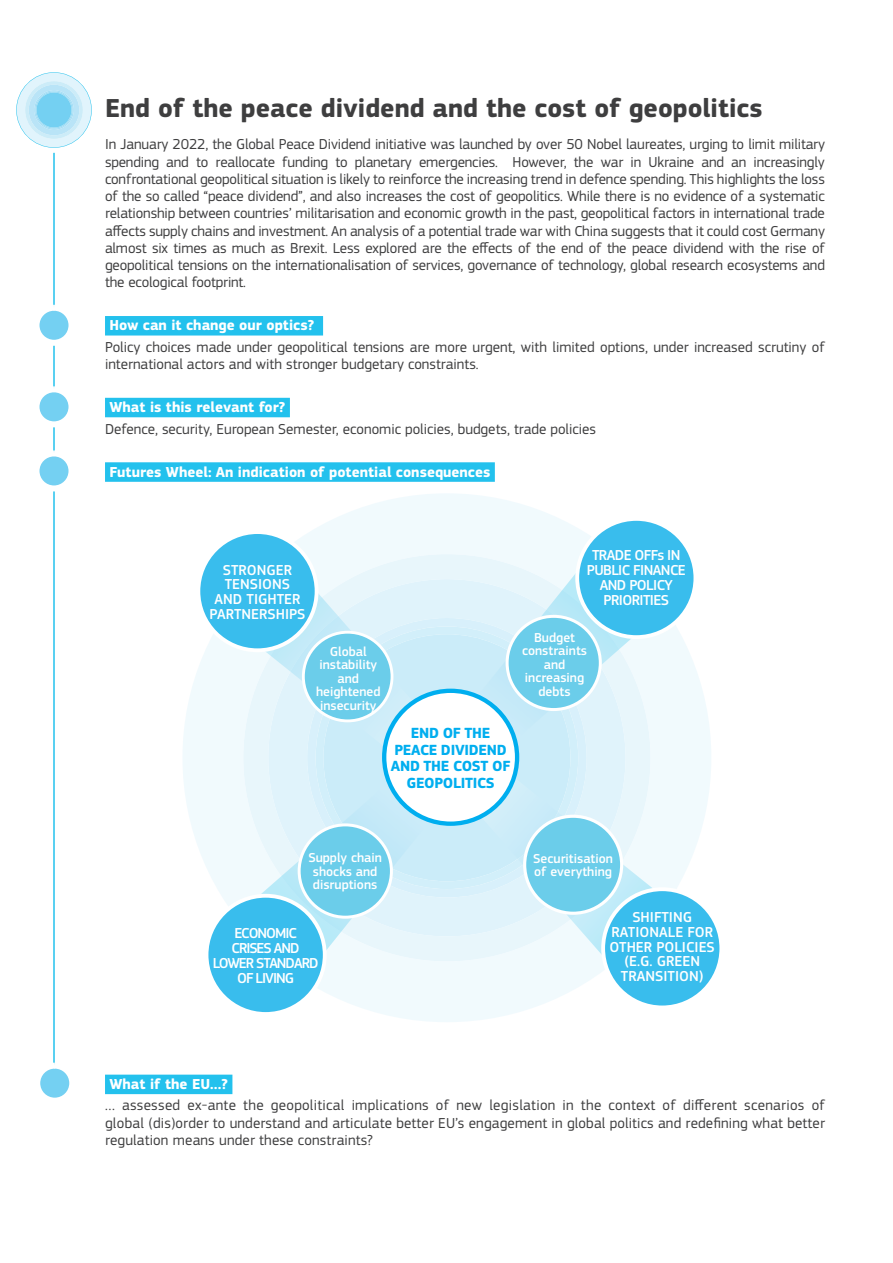
<style>
.page{position:relative;width:893px;height:1263px;background:#fff}
.page>*{position:absolute;margin:0;border:0;box-sizing:border-box;transform-origin:0 0}
.t1{font:700 27px "EC Square Sans Pro";color:#3e3e3f}
.t2{font:700 15.3px/16.5px "EC Square Sans Pro";letter-spacing:-.02em;color:#00aeef;text-align:center}
.text{font:15px/17.2px "EC Square Sans Pro";color:#3e3e3f;text-align:justify}
.highlight{font:700 15px "EC Square Sans Pro";color:#fff}
.t3{font:500 15px/14.7px "EC Square Sans Pro";letter-spacing:-.005em;color:#fff;text-align:center}
.t4{font:500 15px/14.7px "EC Square Sans Pro";letter-spacing:-.04em;color:#fff;text-align:center}
.t5{font:500 15px/14.7px "EC Square Sans Pro";letter-spacing:-.07em;color:#fff;text-align:center}
.t6{font:500 13.5px/13.5px "EC Square Sans Pro";color:#fff;text-align:center}
</style>
<div class="page">
<hr style="left:53px;top:146px;width:2px;height:922px;background:#23c1ed">
<div style="left:105px;top:316px;width:218px;height:19px;background:#23c1ed"></div>
<div style="left:105px;top:398px;width:185px;height:19px;background:#23c1ed"></div>
<div style="left:105px;top:462px;width:390px;height:20px;background:#23c1ed"></div>
<div style="left:105px;top:1075px;width:127px;height:19px;background:#23c1ed"></div>
<div style="left:10px;top:67px;width:86px;height:86px;background:#fff;border-radius:50%"></div>
<svg style="left:16px;top:72px;width:76px;height:76px"></svg>
<svg style="left:183px;top:494px;width:528px;height:528px"></svg>
<svg style="left:207px;top:543px;width:243px;height:234px"></svg>
<div style="left:303px;top:632px;width:89px;height:89px;background:#6bcdea;border-radius:50%"></div>
<div style="left:302px;top:631px;width:91px;height:91px;border:3px solid #fff;border-radius:50%"></div>
<div style="left:198px;top:532px;width:119px;height:118px;background:#39bded;border-radius:50%"></div>
<div style="left:196px;top:530px;width:123px;height:122px;border:4px solid #fff;border-radius:50%"></div>
<svg style="left:243px;top:733px;width:207px;height:244px"></svg>
<svg style="left:450px;top:748px;width:244px;height:235px"></svg>
<svg style="left:422px;top:549px;width:235px;height:243px"></svg>
<div style="left:384px;top:691px;width:133px;height:133px;background:#fff;border-radius:50%"></div>
<div style="left:382px;top:689px;width:137px;height:137px;border:4px solid #00aeef;border-radius:50%"></div>
<div style="left:603px;top:889px;width:118px;height:118px;background:#39bded;border-radius:50%"></div>
<div style="left:601px;top:887px;width:122px;height:122px;border:4px solid #fff;border-radius:50%"></div>
<div style="left:207px;top:896px;width:118px;height:118px;background:#39bded;border-radius:50%"></div>
<div style="left:205px;top:894px;width:122px;height:122px;border:4px solid #fff;border-radius:50%"></div>
<div style="left:577px;top:519px;width:118px;height:118px;background:#39bded;border-radius:50%"></div>
<div style="left:575px;top:517px;width:122px;height:122px;border:4px solid #fff;border-radius:50%"></div>
<div style="left:299px;top:825px;width:92px;height:92px;background:#6bcdea;border-radius:50%"></div>
<div style="left:298px;top:823px;width:95px;height:96px;border:3px solid #fff;border-radius:50%"></div>
<div style="left:525px;top:816px;width:97px;height:97px;background:#6bcdea;border-radius:50%"></div>
<div style="left:523px;top:815px;width:100px;height:100px;border:3px solid #fff;border-radius:50%"></div>
<div style="left:507px;top:616px;width:93px;height:93px;background:#6bcdea;border-radius:50%"></div>
<div style="left:506px;top:615px;width:96px;height:96px;border:3px solid #fff;border-radius:50%"></div>
<svg style="left:34px;top:1063px;width:41px;height:41px"></svg>
<svg style="left:33px;top:305px;width:42px;height:41px"></svg>
<svg style="left:33px;top:386px;width:42px;height:41px"></svg>
<svg style="left:33px;top:450px;width:42px;height:41px"></svg>
<p class="t1" style="left:105px;top:92px;width:659px">End of the peace dividend and the cost of geopolitics</p>
<p class="text" style="left:105px;top:136px;width:721px">In January 2022, the Global Peace Dividend initiative was launched by over 50 Nobel laureates, urging to limit military spending and to reallocate funding to planetary emergencies. However, the war in Ukraine and an increasingly confrontational geopolitical situation is likely to reinforce the increasing trend in defence spending. This highlights the loss of the so called “peace dividend”, and also increases the cost of geopolitics. While there is no evidence of a systematic relationship between countries’ militarisation and economic growth in the past, geopolitical factors in international trade affects supply chains and investment. An analysis of a potential trade war with China suggests that it could cost Germany almost six times as much as Brexit. Less explored are the effects of the end of the peace dividend with the rise of geopolitical tensions on the internationalisation of services, governance of technology, global research ecosystems and the ecological footprint.</p>
<p class="highlight" style="left:109px;top:316px;width:206px">How can it change our optics?</p>
<p class="text" style="left:105px;top:338px;width:721px">Policy choices made under geopolitical tensions are more urgent, with limited options, under increased scrutiny of international actors and with stronger budgetary constraints.</p>
<p class="highlight" style="left:109px;top:398px;width:178px">What is this relevant for?</p>
<p class="text" style="left:105px;top:420px;width:492px">Defence, security, European Semester, economic policies, budgets, trade policies</p>
<p class="highlight" style="left:109px;top:463px;width:382px">Futures Wheel: An indication of potential consequences</p>
<p class="t3" style="left:209px;top:563px;width:98px">STRONGER<br>TENSIONS<br>AND TIGHTER<br>PARTNERSHIPS</p>
<p class="t6" style="left:316px;top:645px;width:66px">Global instability and heightened insecurity</p>
<p class="t2" style="left:391px;top:725px;width:121px">END OF THE<br>PEACE DIVIDEND<br>AND THE COST OF<br>GEOPOLITICS</p>
<p class="t4" style="left:587px;top:548px;width:100px">TRADE OFFs IN<br>PUBLIC FINANCE<br>AND POLICY<br>PRIORITIES</p>
<p class="t6" style="left:522px;top:631px;width:67px">Budget constraints and increasing</p>
<p class="t6" style="left:538px;top:685px;width:34px">debts</p>
<p class="t6" style="left:308px;top:851px;width:75px">Supply chain shocks and disruptions</p>
<p class="t6" style="left:533px;top:852px;width:81px;text-align:left">Securitisation of everything</p>
<p class="t5" style="left:234px;top:926px;width:64px">ECONOMIC</p>
<p class="t5" style="left:213px;top:941px;width:107px">CRISES AND<br>LOWER STANDARD<br>OF LIVING</p>
<p class="t3" style="left:610px;top:910px;width:107px">SHIFTING<br>RATIONALE FOR<br>OTHER POLICIES (E.G. GREEN<br>TRANSITION)</p>
<p class="highlight" style="left:109px;top:1075px;width:120px">What if the EU…?</p>
<p class="text" style="left:105px;top:1097px;width:721px">… assessed ex-ante the geopolitical implications of new legislation in the context of different scenarios of global (dis)order to understand and articulate better EU’s engagement in global politics and redefining what better regulation means under these constraints?</p>
</div>
